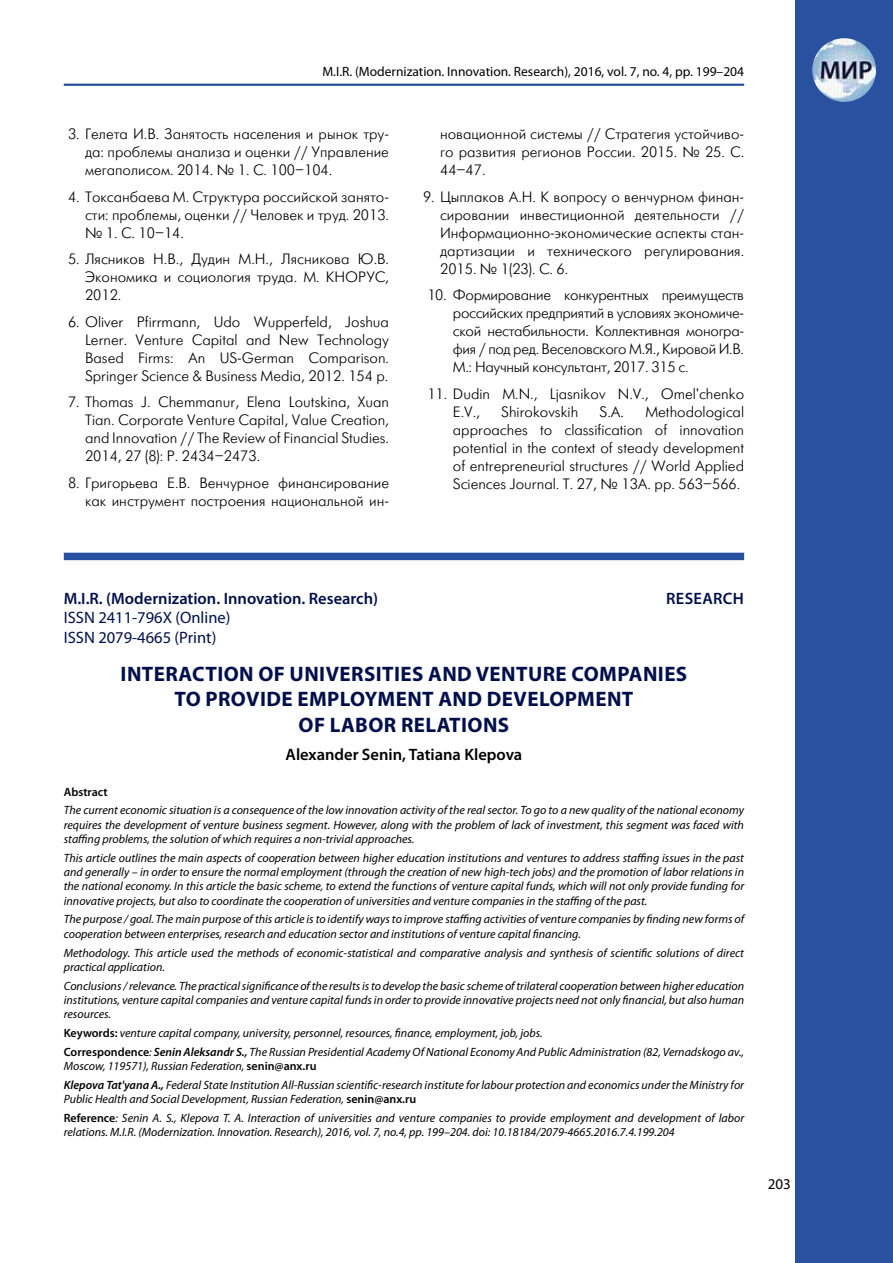
<style>
.page{position:relative;width:893px;height:1263px;background:#fff}
.page>*{position:absolute;margin:0;border:0;box-sizing:border-box;transform-origin:0 0}
.t1{font:700 21px/25.2px "Myriad Pro";letter-spacing:.02em;color:#000f4c;text-align:center}
.t2{font:600 16.5px "Myriad Pro";color:#000f4c}
.t3{font:16.5px/19.8px "Myriad Pro";color:#000f4c}
.t4{font:600 16.5px "Myriad Pro";color:#000}
.t5{font:600 16.5px "Myriad Pro";letter-spacing:.02em;color:#000f4c}
.t6{font:15px/18px "Futuris Light C";color:#000;text-align:justify}
.t7{font:15px "Myriad Pro";color:#000}
.t8{font:13.5px "Myriad Pro";color:#000}
.t9{font:italic 12px/14.4px "Myriad Pro";color:#000}
.t10{font:600 12px "Myriad Pro";color:#000}
.s1{font-weight:600;font-style:normal}
.s2{font-weight:600}
</style>
<div class="page">
<div style="left:795px;top:0;width:98px;height:1263px;background:#2a50a0"></div>
<img style="left:812px;top:38px;width:64px;height:64px;border-radius:32px">
<div style="left:64px;top:553px;width:680px;height:7px;background:#294fa1"></div>
<hr style="left:64px;top:84px;width:680px;height:2px;background:#294fa1">
<p class="t8" style="left:322px;top:63px;width:423px">M.I.R. (Modernization. Innovation. Research), 2016, vol. 7, no. 4, pp. 199–204</p>
<p class="t6" style="left:85px;top:125px;width:305px;text-indent:-17px">3. Гелета И.В. Занятость населения и рынок тру&shy;да: проблемы анализа и оценки // Управление мегаполисом. 2014. № 1. С. 100–104.</p>
<p class="t6" style="left:85px;top:188px;width:305px;text-indent:-17px">4. Токсанбаева М. Структура российской занято&shy;сти: проблемы, оценки // Человек и труд. 2013. № 1. С. 10–14.</p>
<p class="t6" style="left:85px;top:251px;width:306px;text-indent:-17px">5. Лясников Н.В., Дудин М.Н., Лясникова Ю.В.<br>Экономика и социология труда. М. КНОРУС, 2012.</p>
<p class="t6" style="left:85px;top:313px;width:306px;text-indent:-17px">6. Oliver Pfirrmann, Udo Wupperfeld, Joshua Lerner. Venture Capital and New Technology Based Firms: An US-German Comparison.<br>Springer Science &amp; Business Media, 2012. 154 p.</p>
<p class="t6" style="left:85px;top:394px;width:305px;text-indent:-17px">7. Thomas J. Chemmanur, Elena Loutskina, Xuan Tian. Corporate Venture Capital, Value Creation, and Innovation // The Review of Financial Studies.<br>2014, 27 (8): P. 2434–2473.</p>
<p class="t6" style="left:68px;top:474px;width:323px;text-align:right">8. Григорьева Е.В. Венчурное финансирование как инструмент построения национальной ин-</p>
<p class="t6" style="left:440px;top:125px;width:306px">новационной системы // Стратегия устойчиво&shy;го развития регионов России. 2015. № 25. С.<br>44–47.</p>
<p class="t6" style="left:440px;top:188px;width:306px;text-indent:-17px">9. Цыплаков А.Н. К вопросу о венчурном финан&shy;сировании инвестиционной деятельности // Информационно-экономические аспекты стан&shy;дартизации и технического регулирования.<br>2015. № 1(23). С. 6.</p>
<p class="t6" style="left:453px;top:287px;width:293px;text-indent:-26px">10. Формирование конкурентных преимуществ российских предприятий в условиях экономиче&shy;ской нестабильности. Коллективная моногра&shy;фия / под ред. Веселовского М.Я., Кировой И.В.<br>М.: Научный консультант, 2017. 315 с.</p>
<p class="t6" style="left:453px;top:385px;width:293px;text-indent:-26px">11. Dudin M.N., Ljasnikov N.V., Omel'chenko<br>E.V.,</p>
<p class="t6" style="left:453px;top:403px;width:293px;text-indent:192px">Methodological approaches to classification of innovation potential in the context of steady development of entrepreneurial structures // World Applied Sciences Journal. Т. 27, № 13A. pp. 563–566.</p>
<p class="t6" style="left:501px;top:403px;width:79px">Shirokovskih</p>
<p class="t6" style="left:600px;top:403px;width:26px">S.A.</p>
<h2 class="t2" style="left:64px;top:587px;width:316px">M.I.R. (Modernization. Innovation. Research)</h2>
<h2 class="t5" style="left:666px;top:587px;width:79px">Research</h2>
<h2 class="t3" style="left:64px;top:608px;width:168px">ISSN 2411-796X (Online)<br>ISSN 2079-4665 (Print)</h2>
<h1 class="t1" style="left:121px;top:661px;width:568px">INTERACTION OF UNIVERSITIES AND VENTURE COMPANIES<br>TO PROVIDE EMPLOYMENT AND DEVELOPMENT<br>OF LABOR RELATIONS</h1>
<h2 class="t4" style="left:286px;top:744px;width:238px">Alexander Senin, Tatiana Klepova</h2>
<p class="t10" style="left:64px;top:784px;width:45px">Abstract</p>
<p class="t9" style="left:64px;top:803px;width:682px;text-align:justify">The current economic situation is a consequence of the low innovation activity of the real sector. To go to a new quality of the national economy requires the development of venture business segment. However, along with the problem of lack of investment, this segment was faced with staffing problems, the solution of which requires a non-trivial approaches.</p>
<p class="t9" style="left:64px;top:850px;width:682px;text-align:justify">This article outlines the main aspects of cooperation between higher education institutions and ventures to address staffing issues in the past and generally – in order to ensure the normal employment (through the creation of new high-tech jobs) and the promotion of labor relations in the national economy. In this article the basic scheme, to extend the functions of venture capital funds, which will not only provide funding for innovative projects, but also to coordinate the cooperation of universities and venture companies in the staffing of the past.</p>
<p class="t9" style="left:64px;top:912px;width:682px">The purpose / goal. The main purpose of this article is to identify ways to improve staffing activities of venture companies by finding new forms of cooperation between enterprises, research and education sector and institutions of venture capital financing.</p>
<p class="t9" style="left:64px;top:945px;width:682px">Methodology. This article used the methods of economic-statistical and comparative analysis and synthesis of scientific solutions of direct practical application.</p>
<p class="t9" style="left:64px;top:978px;width:682px;text-align:justify">Conclusions / relevance. The practical significance of the results is to develop the basic scheme of trilateral cooperation between higher education institutions, venture capital companies and venture capital funds in order to provide innovative projects need not only financial, but also human resources.</p>
<p class="t9" style="left:64px;top:1023px;width:682px;line-height:18.6px"><span class="s1">Keywords:</span> venture capital company, university, personnel, resources, finance, employment, job, jobs.<br><span class="s1">Correspondence</span>: <span class="s2">Senin Aleksandr S.,</span> The Russian Presidential Academy Of National Economy And Public Administration (82, Vernadskogo av.,</p>
<p class="t9" style="left:64px;top:1056px;width:682px;line-height:18.6px">Moscow, 119571), Russian Federation, <span class="s1">senin@anx.ru<br></span><span class="s2">Klepova Tat'yana A.,</span> Federal State Institution All-Russian scientific-research institute for labour protection and economics under the Ministry for</p>
<p class="t9" style="left:64px;top:1089px;width:682px;line-height:18.6px">Public Health and Social Development, Russian Federation, <span class="s1">senin@anx.ru<br>Reference</span>: Senin A. S., Klepova T. A. Interaction of universities and venture companies to provide employment and development of labor</p>
<p class="t9" style="left:64px;top:1125px;width:612px">relations. M.I.R. (Modernization. Innovation. Research), 2016, vol. 7, no.4, pp. 199–204. doi: 10.18184/2079-4665.2016.7.4.199.204</p>
<p class="t7" style="left:768px;top:1175px;width:25px">203</p>
</div>
